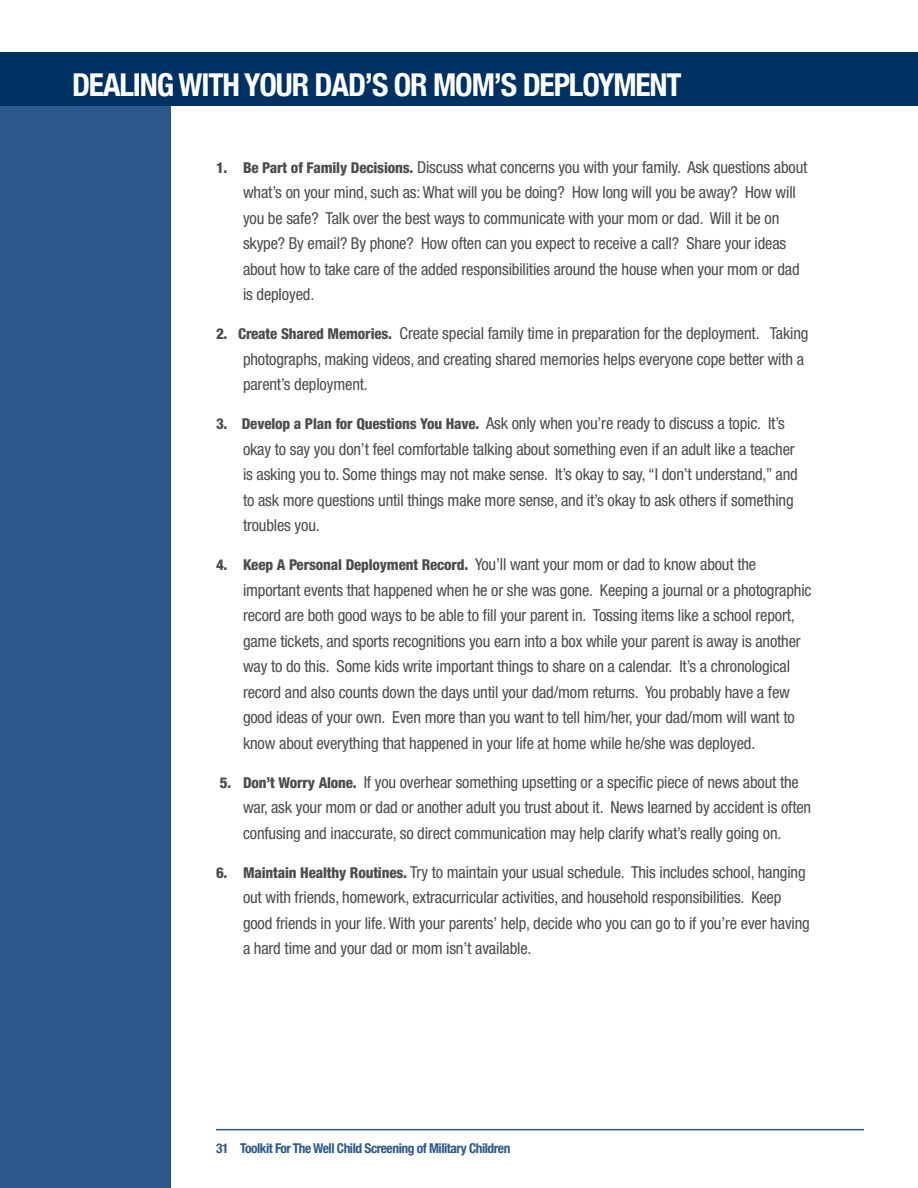
<style>
.page{position:relative;width:918px;height:1188px;background:#fff}
.page>*{position:absolute;margin:0;border:0;box-sizing:border-box;transform-origin:0 0}
.t1{font:700 condensed 31.5px "Helvetica Neue";letter-spacing:-.035em;color:#fff}
.t2{font:condensed 16.5px/25.5px "Helvetica Neue";letter-spacing:-.01em;color:#4b4c4d}
.t3{font:700 condensed 13.5px "Helvetica Neue";letter-spacing:-.035em;color:#2c598c}
.s1{font-weight:800;font-size:15px}
</style>
<div class="page">
<div style="left:0;top:104px;width:171px;height:1084px;background:#2c598c"></div>
<hr style="left:216px;top:1129px;width:648px;height:1px;background:#2c598c">
<div style="left:0;top:52px;width:918px;height:54px;background:#003163"></div>
<p class="t1" style="left:72px;top:65px;width:611px">DEALING WITH YOUR DAD’S OR MOM’S DEPLOYMENT</p>
<p class="t2" style="left:243px;top:154px;width:566px;text-indent:-27px"><span class="s1">1. Be Part of Family Decisions.</span> Discuss what concerns you with your family. Ask questions about what’s on your mind, such as: What will you be doing? How long will you be away? How will you be safe? Talk over the best ways to communicate with your mom or dad. Will it be on skype? By email? By phone? How often can you expect to receive a call? Share your ideas about how to take care of the added responsibilities around the house when your mom or dad is deployed.</p>
<p class="t2" style="left:243px;top:321px;width:567px;text-indent:-27px"><span class="s1">2. Create Shared Memories.</span> Create special family time in preparation for the deployment. Taking photographs, making videos, and creating shared memories helps everyone cope better with a parent’s deployment.</p>
<p class="t2" style="left:243px;top:411px;width:556px;text-indent:-27px"><span class="s1">3. Develop a Plan for Questions You Have.</span> Ask only when you’re ready to discuss a topic. It’s okay to say you don’t feel comfortable talking about something even if an adult like a teacher is asking you to. Some things may not make sense. It’s okay to say, “I don’t understand,” and to ask more questions until things make more sense, and it’s okay to ask others if something troubles you.</p>
<p class="t2" style="left:243px;top:552px;width:570px;text-indent:-27px"><span class="s1">4. Keep A Personal Deployment Record.</span> You’ll want your mom or dad to know about the important events that happened when he or she was gone. Keeping a journal or a photographic record are both good ways to be able to fill your parent in. Tossing items like a school report, game tickets, and sports recognitions you earn into a box while your parent is away is another way to do this. Some kids write important things to share on a calendar. It’s a chronological record and also counts down the days until your dad/mom returns. You probably have a few good ideas of your own. Even more than you want to tell him/her, your dad/mom will want to know about everything that happened in your life at home while he/she was deployed.</p>
<p class="t2" style="left:243px;top:769px;width:570px;text-indent:-23px"><span class="s1">5. Don’t Worry Alone.</span> If you overhear something upsetting or a specific piece of news about the war, ask your mom or dad or another adult you trust about it. News learned by accident is often confusing and inaccurate, so direct communication may help clarify what’s really going on.</p>
<p class="t2" style="left:243px;top:859px;width:568px;text-indent:-27px"><span class="s1">6. Maintain Healthy Routines.</span> Try to maintain your usual schedule. This includes school, hanging out with friends, homework, extracurricular activities, and household responsibilities. Keep good friends in your life. With your parents’ help, decide who you can go to if you’re ever having a hard time and your dad or mom isn’t available.</p>
<p class="t3" style="left:216px;top:1140px;width:296px">31 Toolkit For The Well Child Screening of Military Children</p>
</div>
